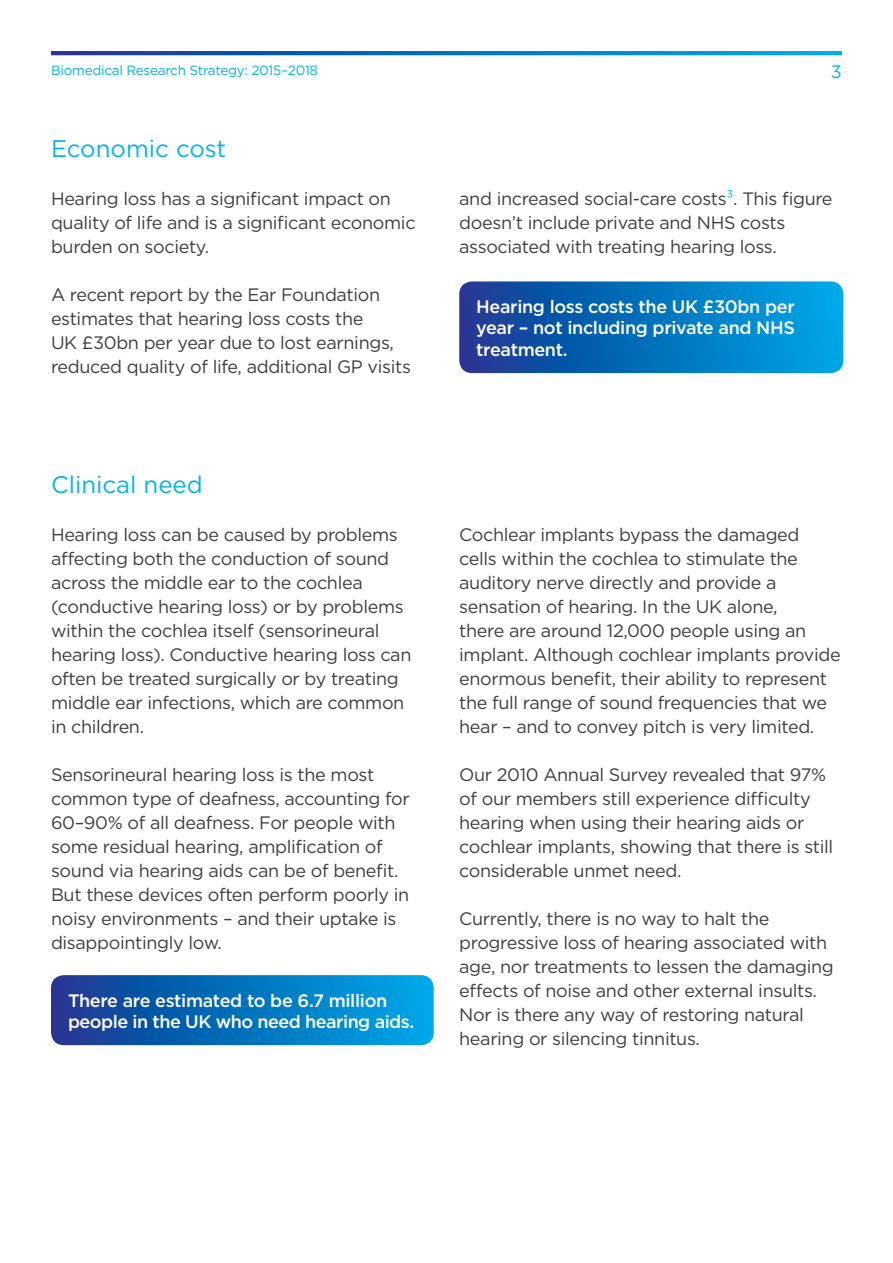
<style>
.page{position:relative;width:893px;height:1263px;background:#fff}
.page>*{position:absolute;margin:0;border:0;box-sizing:border-box;transform-origin:0 0}
.t1{font:24px "Gotham";color:#00b3ef}
.t2{font:18px/24px "Gotham";letter-spacing:-.02em;color:#3e3e3f}
.t3{font:500 18px/21.6px "Gotham";letter-spacing:-.02em;color:#fff;text-align:justify}
.t4{font:18px "Gotham";color:#00b3ef}
.t5{font:13.5px "Gotham";letter-spacing:-.02em;color:#00b3ef}
.s1{color:#00b3ef}
</style>
<div class="page">
<svg style="left:51px;top:51px;width:791px;height:4px;background:#0871bd"></svg>
<svg style="left:459px;top:281px;width:384px;height:92px;background:#0971bd"></svg>
<svg style="left:51px;top:975px;width:383px;height:70px;background:#0871bd"></svg>
<p class="t5" style="left:51px;top:61px;width:269px">Biomedical Research Strategy: 2015–2018</p>
<p class="t4" style="left:831px;top:60px;width:13px">3</p>
<h1 class="t1" style="left:51px;top:133px;width:177px">Economic cost</h1>
<p class="t2" style="left:51px;top:186px;width:366px">Hearing loss has a significant impact on quality of life and is a significant economic burden on society.</p>
<p class="t2" style="left:51px;top:282px;width:361px">A recent report by the Ear Foundation estimates that hearing loss costs the<br>UK £30bn per year due to lost earnings, reduced quality of life, additional GP visits</p>
<h1 class="t1" style="left:51px;top:469px;width:153px">Clinical need</h1>
<p class="t2" style="left:51px;top:522px;width:362px">Hearing loss can be caused by problems affecting both the conduction of sound across the middle ear to the cochlea (conductive hearing loss) or by problems within the cochlea itself (sensorineural hearing loss). Conductive hearing loss can often be treated surgically or by treating middle ear infections, which are common in children.</p>
<p class="t2" style="left:51px;top:762px;width:360px">Sensorineural hearing loss is the most common type of deafness, accounting for 60–90% of all deafness. For people with some residual hearing, amplification of sound via hearing aids can be of benefit.<br>But these devices often perform poorly in noisy environments – and their uptake is disappointingly low.</p>
<p class="t3" style="left:68px;top:989px;width:348px">There are estimated to be 6.7 million people in the UK who need hearing aids.</p>
<p class="t2" style="left:459px;top:186px;width:375px">and increased social-care costs<span class="s1">3</span>. This figure doesn’t include private and NHS costs associated with treating hearing loss.</p>
<p class="t3" style="left:476px;top:295px;width:320px">Hearing loss costs the UK £30bn per year – not including private and NHS treatment.</p>
<p class="t2" style="left:459px;top:522px;width:383px">Cochlear implants bypass the damaged cells within the cochlea to stimulate the auditory nerve directly and provide a sensation of hearing. In the UK alone,<br>there are around 12,000 people using an implant. Although cochlear implants provide enormous benefit, their ability to represent the full range of sound frequencies that we hear – and to convey pitch is very limited.</p>
<p class="t2" style="left:459px;top:762px;width:375px">Our 2010 Annual Survey revealed that 97% of our members still experience difficulty hearing when using their hearing aids or cochlear implants, showing that there is still considerable unmet need.</p>
<p class="t2" style="left:459px;top:906px;width:376px">Currently, there is no way to halt the progressive loss of hearing associated with age, nor treatments to lessen the damaging effects of noise and other external insults.<br>Nor is there any way of restoring natural hearing or silencing tinnitus.</p>
</div>
